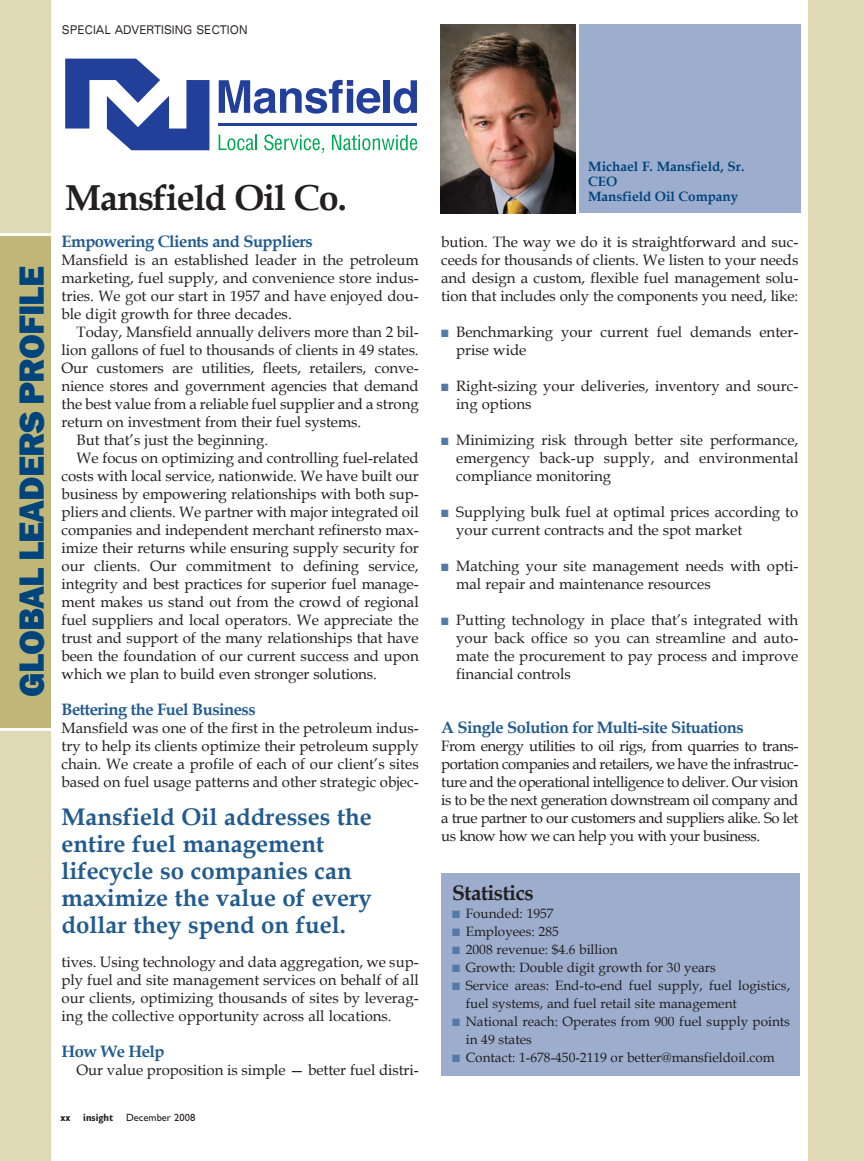
<style>
.page{position:relative;width:864px;height:1161px;background:#fff}
.page>*{position:absolute;margin:0;border:0;box-sizing:border-box;transform-origin:0 0}
.t1{font:800 36px "Franklin Gothic";letter-spacing:-.025em;color:#00447c}
.t2{font:700 36px "Book Antiqua";letter-spacing:-.03em;color:#231f20}
.t3{font:700 24px/27px "Book Antiqua";color:#215b8f}
.t4{font:700 21px "Book Antiqua";letter-spacing:-.025em;color:#231f20}
.t5{font:700 16.5px "Book Antiqua";letter-spacing:-.03em;color:#215b8f}
.t6{font:15px/18px "Book Antiqua";letter-spacing:-.005em;color:#231f20;text-align:justify}
.t7{font:13.5px/18px "Book Antiqua";color:#231f20}
.t8{font:700 13.5px/15px "Book Antiqua";color:#00447c}
.t9{font:expanded 12px "Univers";color:#231f20;scale:.8 1}
.t10{font:10.5px "Gill Sans";color:#231f20}
.s1{font-weight:700;font-stretch:condensed}
.s2{color:#5478a7}
</style>
<div class="page">
<div style="left:0;top:0;width:51px;height:1161px;background:#dfd9b5"></div>
<div style="left:809px;top:0;width:55px;height:1161px;background:#dfd9b5"></div>
<div style="left:0;top:233px;width:51px;height:498px;background:#bfb678"></div>
<hr style="left:0;top:233px;width:51px;height:3px;background:#fff">
<hr style="left:0;top:728px;width:51px;height:3px;background:#fff">
<svg style="left:65px;top:59px;width:144px;height:91px"></svg>
<svg style="left:219px;top:80px;width:161px;height:34px"></svg>
<div style="left:384px;top:80px;width:6px;height:33px;background:#223f9a"></div>
<svg style="left:394px;top:80px;width:23px;height:34px"></svg>
<hr style="left:219px;top:123px;width:198px;height:2px;background:#223f9a">
<svg style="left:219px;top:135px;width:38px;height:15px"></svg>
<svg style="left:264px;top:134px;width:60px;height:19px"></svg>
<svg style="left:332px;top:135px;width:85px;height:15px"></svg>
<div style="left:579px;top:24px;width:221px;height:189px;background:#9cadcd"></div>
<img style="left:441px;top:24px;width:135px;height:189px">
<div style="left:441px;top:873px;width:359px;height:202px;background:#9cadcd"></div>
<p class="t9" style="left:62px;top:25px;width:234px">SPECIAL ADVERTISING SECTION</p>
<h1 class="t1" style="left:11px;top:697px;width:433px;rotate:-90deg">GLOBAL LEADERS PROFILE</h1>
<h1 class="t2" style="left:65px;top:176px;width:283px">Mansfield Oil Co.</h1>
<p class="t5" style="left:62px;top:232px;width:253px">Empowering Clients and Suppliers</p>
<p class="t6" style="left:62px;top:252px;width:359px">Mansfield is an established leader in the petroleum marketing, fuel supply, and convenience store indus&shy;tries. We got our start in 1957 and have enjoyed dou&shy;ble digit growth for three decades.</p>
<p class="t6" style="left:77px;top:324px;width:344px">Today, Mansfield annually delivers more than 2 bil-</p>
<p class="t6" style="left:62px;top:342px;width:359px">lion gallons of fuel to thousands of clients in 49 states.</p>
<p class="t6" style="left:62px;top:360px;width:359px">Our customers are utilities, fleets, retailers, conve-</p>
<p class="t6" style="left:62px;top:378px;width:359px">nience stores and government agencies that demand</p>
<p class="t6" style="left:62px;top:396px;width:359px">the best value from a reliable fuel supplier and a strong</p>
<p class="t6" style="left:62px;top:414px;width:301px">return on investment from their fuel systems.</p>
<p class="t6" style="left:77px;top:432px;width:193px">But that’s just the beginning.</p>
<p class="t6" style="left:77px;top:450px;width:344px">We focus on optimizing and controlling fuel-related</p>
<p class="t6" style="left:62px;top:468px;width:359px">costs with local service, nationwide. We have built our</p>
<p class="t6" style="left:62px;top:486px;width:359px">business by empowering relationships with both sup-</p>
<p class="t6" style="left:62px;top:504px;width:359px">pliers and clients. We partner with major integrated oil</p>
<p class="t6" style="left:62px;top:522px;width:359px">companies and independent merchant refinersto max-</p>
<p class="t6" style="left:62px;top:540px;width:359px">imize their returns while ensuring supply security for</p>
<p class="t6" style="left:62px;top:558px;width:359px">our clients. Our commitment to defining service,</p>
<p class="t6" style="left:62px;top:576px;width:359px">integrity and best practices for superior fuel manage-</p>
<p class="t6" style="left:62px;top:594px;width:359px">ment makes us stand out from the crowd of regional</p>
<p class="t6" style="left:62px;top:612px;width:359px">fuel suppliers and local operators. We appreciate the</p>
<p class="t6" style="left:62px;top:630px;width:359px">trust and support of the many relationships that have</p>
<p class="t6" style="left:62px;top:648px;width:359px">been the foundation of our current success and upon</p>
<p class="t6" style="left:62px;top:666px;width:317px">which we plan to build even stronger solutions.</p>
<p class="t5" style="left:62px;top:700px;width:196px">Bettering the Fuel Business</p>
<p class="t6" style="left:62px;top:720px;width:359px">Mansfield was one of the first in the petroleum indus&shy;try to help its clients optimize their petroleum supply chain. We create a profile of each of our client’s sites based on fuel usage patterns and other strategic objec-</p>
<h2 class="t3" style="left:62px;top:804px;width:312px">Mansfield Oil addresses the entire fuel management lifecycle so companies can maximize the value of every dollar they spend on fuel.</h2>
<p class="t6" style="left:62px;top:954px;width:359px">tives. Using technology and data aggregation, we sup&shy;ply fuel and site management services on behalf of all our clients, optimizing thousands of sites by leverag&shy;ing the collective opportunity across all locations.</p>
<p class="t5" style="left:62px;top:1042px;width:105px">How We Help</p>
<p class="t6" style="left:77px;top:1062px;width:344px">Our value proposition is simple — better fuel distri-</p>
<p class="t10" style="left:60px;top:1114px;width:136px"><span class="s1">xx insight</span> December 2008</p>
<p class="t8" style="left:588px;top:159px;width:158px">Michael F. Mansfield, Sr.<br>CEO<br>Mansfield Oil Company</p>
<p class="t6" style="left:441px;top:234px;width:359px">bution. The way we do it is straightforward and suc&shy;ceeds for thousands of clients. We listen to your needs and design a custom, flexible fuel management solu&shy;tion that includes only the components you need, like:</p>
<p class="t6" style="left:456px;top:324px;width:344px;text-indent:-15px"><span class="s2">■</span> Benchmarking your current fuel demands enter&shy;prise wide</p>
<p class="t6" style="left:456px;top:378px;width:344px;text-indent:-15px"><span class="s2">■</span> Right-sizing your deliveries, inventory and sourc&shy;ing options</p>
<p class="t6" style="left:456px;top:432px;width:344px;text-indent:-15px"><span class="s2">■</span> Minimizing risk through better site performance, emergency back-up supply, and environmental compliance monitoring</p>
<p class="t6" style="left:456px;top:504px;width:344px;text-indent:-15px"><span class="s2">■</span> Supplying bulk fuel at optimal prices according to your current contracts and the spot market</p>
<p class="t6" style="left:456px;top:558px;width:344px;text-indent:-15px"><span class="s2">■</span> Matching your site management needs with opti&shy;mal repair and maintenance resources</p>
<p class="t6" style="left:456px;top:612px;width:344px;text-indent:-15px"><span class="s2">■</span> Putting technology in place that’s integrated with your back office so you can streamline and auto&shy;mate the procurement to pay process and improve financial controls</p>
<p class="t5" style="left:441px;top:718px;width:304px">A Single Solution for Multi-site Situations</p>
<p class="t6" style="left:441px;top:738px;width:359px">From energy utilities to oil rigs, from quarries to trans&shy;portation companies and retailers, we have the infrastruc&shy;ture and the operational intelligence to deliver. Our vision is to be the next generation downstream oil company and a true partner to our customers and suppliers alike. So let us know how we can help you with your business.</p>
<h3 class="t4" style="left:452px;top:881px;width:83px">Statistics</h3>
<p class="t7" style="left:452px;top:905px;width:103px"><span class="s2">■</span> Founded: 1957</p>
<p class="t7" style="left:452px;top:923px;width:108px"><span class="s2">■</span> Employees: 285</p>
<p class="t7" style="left:452px;top:941px;width:167px"><span class="s2">■</span> 2008 revenue: $4.6 billion</p>
<p class="t7" style="left:452px;top:959px;width:265px"><span class="s2">■</span> Growth: Double digit growth for 30 years</p>
<p class="t7" style="left:466px;top:977px;width:326px;text-indent:-14px"><span class="s2">■</span> Service areas: End-to-end fuel supply, fuel logistics, fuel systems, and fuel retail site management</p>
<p class="t7" style="left:466px;top:1013px;width:326px;text-indent:-14px"><span class="s2">■</span> National reach: Operates from 900 fuel supply points in 49 states</p>
<p class="t7" style="left:452px;top:1049px;width:324px"><span class="s2">■</span> Contact: 1-678-450-2119 or better@mansfieldoil.com</p>
</div>
